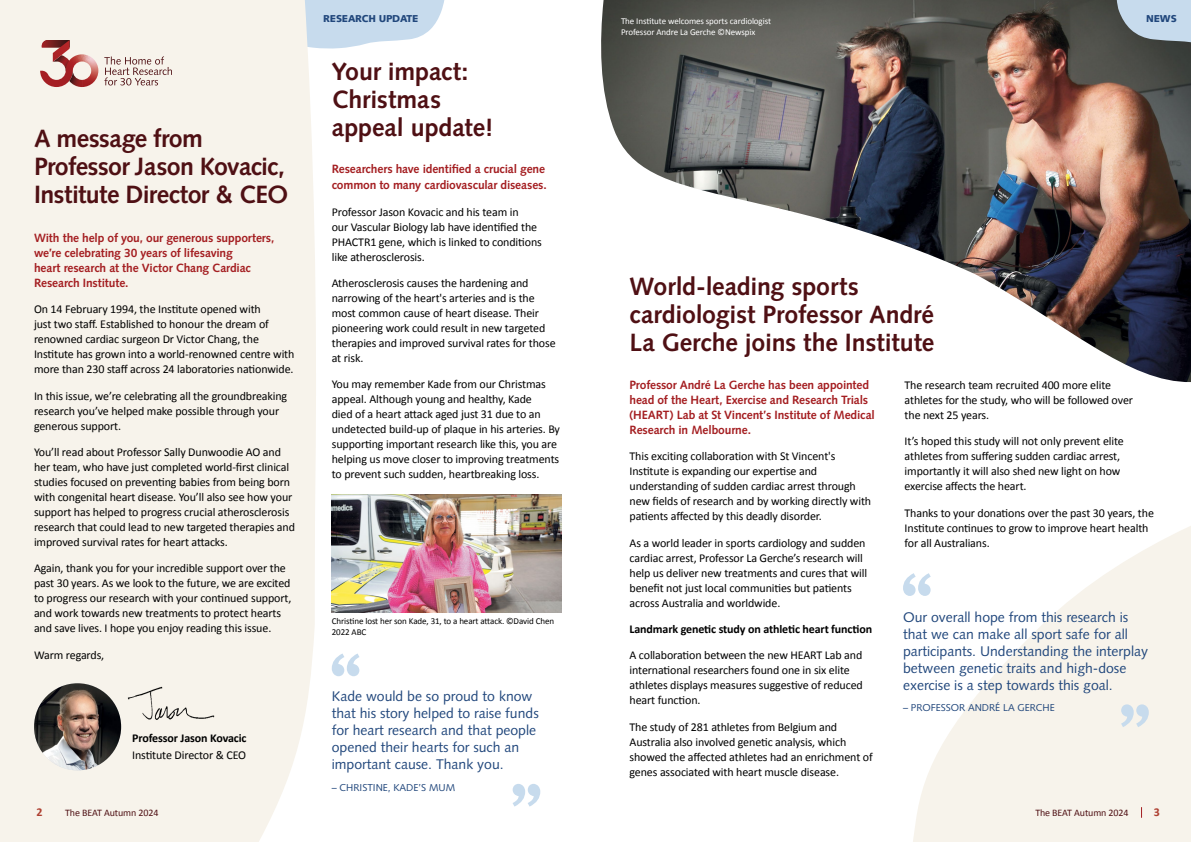
<style>
.page{position:relative;width:1191px;height:842px;background:#fff}
.page>*{position:absolute;margin:0;border:0;box-sizing:border-box;transform-origin:0 0}
.t1{font:700 25px/28px "Syntax LT Std";letter-spacing:-.01em;color:#4f1014}
.t2{font:14px/17px "Syntax LT Std";color:#21477c}
.t3{font:12px/15px "Calibri";letter-spacing:-.01em;color:#000}
.t4{font:700 12px/15px "Syntax LT Std";letter-spacing:-.01em;color:#a41e21}
.t5{font:700 12px "Calibri";letter-spacing:-.01em;color:#000}
.t6{font:700 12px "Calibri";color:#ae3f31}
.t7{font:10px "Syntax LT Std";color:#21477c}
.t8{font:10px "Calibri";letter-spacing:-.01em;color:#4f1014}
.t9{font:900 10px "Syntax LT Std";letter-spacing:-.02em;color:#21477c}
.t10{font:9px/11px "Calibri";letter-spacing:-.01em;color:#fff}
.t11{font:9px/11px "Calibri";letter-spacing:-.01em;color:#000}
</style>
<div class="page">
<svg style="left:317px;top:0;width:128px;height:49px"></svg>
<div style="left:0;top:0;width:317px;height:842px;background:#f7f3eb"></div>
<img style="left:332px;top:495px;width:229px;height:117px">
<img style="left:601px;top:0;width:590px;height:382px">
<svg style="left:913px;top:526px;width:278px;height:316px;fill:#f7f3eb"></svg>
<svg style="left:1115px;top:0;width:76px;height:49px;background:#9faeb9"></svg>
<svg style="left:104px;top:56px;width:68px;height:29px;background:#d9cbc5"></svg>
<svg style="left:40px;top:40px;width:58px;height:47px;background:#d3a19d"></svg>
<img style="left:69px;top:71px;width:13px;height:16px">
<img style="left:34px;top:683px;width:87px;height:87px;border-radius:44px">
<img style="left:125px;top:683px;width:99px;height:45px">
<svg style="left:903px;top:573px;width:27px;height:23px"></svg>
<svg style="left:1121px;top:704px;width:27px;height:23px"></svg>
<svg style="left:332px;top:653px;width:27px;height:23px"></svg>
<svg style="left:512px;top:784px;width:28px;height:22px"></svg>
<h1 class="t1" style="left:34px;top:124px;width:256px">A message from<br>Professor Jason Kovacic,<br>Institute Director &amp; CEO</h1>
<p class="t4" style="left:34px;top:230px;width:242px">With the help of you, our generous supporters, we’re celebrating 30 years of lifesaving<br>heart research at the Victor Chang Cardiac Research Institute.</p>
<p class="t3" style="left:34px;top:302px;width:262px">On 14 February 1994, the Institute opened with<br>just two staff. Established to honour the dream of renowned cardiac surgeon Dr Victor Chang, the Institute has grown into a world-renowned centre with more than 230 staff across 24 laboratories nationwide.</p>
<p class="t3" style="left:34px;top:388px;width:255px">In this issue, we’re celebrating all the groundbreaking research you’ve helped make possible through your generous support.</p>
<p class="t3" style="left:34px;top:444px;width:262px">You’ll read about Professor Sally Dunwoodie AO and her team, who have just completed world-first clinical studies focused on preventing babies from being born with congenital heart disease. You’ll also see how your support has helped to progress crucial atherosclerosis research that could lead to new targeted therapies and improved survival rates for heart attacks.</p>
<p class="t3" style="left:34px;top:561px;width:259px">Again, thank you for your incredible support over the past 30 years. As we look to the future, we are excited to progress our research with your continued support, and work towards new treatments to protect hearts and save lives. I hope you enjoy reading this issue.</p>
<p class="t3" style="left:34px;top:647px;width:72px">Warm regards,</p>
<p class="t5" style="left:132px;top:730px;width:116px">Professor Jason Kovacic</p>
<p class="t3" style="left:132px;top:747px;width:116px">Institute Director &amp; CEO</p>
<p class="t6" style="left:37px;top:803px;width:8px">2</p>
<p class="t8" style="left:65px;top:805px;width:95px">The BEAT Autumn 2024</p>
<p class="t9" style="left:323px;top:12px;width:97px">RESEARCH UPDATE</p>
<h1 class="t1" style="left:332px;top:58px;width:163px">Your impact:<br>Christmas appeal update!</h1>
<p class="t4" style="left:332px;top:161px;width:217px;line-height:16px">Researchers have identified a crucial gene common to many cardiovascular diseases.</p>
<p class="t3" style="left:332px;top:204px;width:212px">Professor Jason Kovacic and his team in<br>our Vascular Biology lab have identified the PHACTR1 gene, which is linked to conditions like atherosclerosis.</p>
<p class="t3" style="left:332px;top:275px;width:225px">Atherosclerosis causes the hardening and narrowing of the heart's arteries and is the most common cause of heart disease. Their pioneering work could result in new targeted therapies and improved survival rates for those at risk.</p>
<p class="t3" style="left:332px;top:376px;width:230px">You may remember Kade from our Christmas appeal. Although young and healthy, Kade<br>died of a heart attack aged just 31 due to an undetected build-up of plaque in his arteries. By supporting important research like this, you are helping us move closer to improving treatments to prevent such sudden, heartbreaking loss.</p>
<p class="t11" style="left:332px;top:615px;width:224px">Christine lost her son Kade, 31, to a heart attack. ©David Chen<br>2022 ABC</p>
<p class="t2" style="left:332px;top:687px;width:208px">Kade would be so proud to know that his story helped to raise funds for heart research and that people opened their hearts for such an important cause. Thank you.</p>
<p class="t7" style="left:332px;top:781px;width:125px">– CHRISTINE, KADE’S MUM</p>
<p class="t10" style="left:621px;top:16px;width:152px">The Institute welcomes sports cardiologist<br>Professor Andre La Gerche ©Newspix</p>
<h1 class="t1" style="left:629px;top:273px;width:306px">World-leading sports cardiologist Professor André<br>La Gerche joins the Institute</h1>
<p class="t9" style="left:1146px;top:12px;width:32px">NEWS</p>
<p class="t4" style="left:629px;top:377px;width:247px">Professor André La Gerche has been appointed head of the Heart, Exercise and Research Trials (HEART) Lab at St Vincent’s Institute of Medical Research in Melbourne.</p>
<p class="t3" style="left:629px;top:448px;width:243px">This exciting collaboration with St Vincent's Institute is expanding our expertise and understanding of sudden cardiac arrest through new fields of research and by working directly with patients affected by this deadly disorder.</p>
<p class="t3" style="left:629px;top:535px;width:239px">As a world leader in sports cardiology and sudden cardiac arrest, Professor La Gerche’s research will help us deliver new treatments and cures that will benefit not just local communities but patients across Australia and worldwide.</p>
<p class="t5" style="left:629px;top:620px;width:244px">Landmark genetic study on athletic heart function</p>
<p class="t3" style="left:629px;top:647px;width:235px">A collaboration between the new HEART Lab and international researchers found one in six elite athletes displays measures suggestive of reduced heart function.</p>
<p class="t3" style="left:629px;top:719px;width:245px">The study of 281 athletes from Belgium and Australia also involved genetic analysis, which showed the affected athletes had an enrichment of genes associated with heart muscle disease.</p>
<p class="t3" style="left:904px;top:377px;width:230px">The research team recruited 400 more elite athletes for the study, who will be followed over the next 25 years.</p>
<p class="t3" style="left:904px;top:433px;width:221px">It’s hoped this study will not only prevent elite athletes from suffering sudden cardiac arrest, importantly it will also shed new light on how exercise affects the heart.</p>
<p class="t3" style="left:904px;top:505px;width:251px">Thanks to your donations over the past 30 years, the<br>Institute continues to grow to improve heart health for all Australians.</p>
<p class="t2" style="left:903px;top:608px;width:247px">Our overall hope from this research is that we can make all sport safe for all participants. Understanding the interplay between genetic traits and high-dose exercise is a step towards this goal.</p>
<p class="t7" style="left:903px;top:702px;width:153px">– PROFESSOR ANDRÉ LA GERCHE</p>
<p class="t8" style="left:1035px;top:805px;width:95px">The BEAT Autumn 2024</p>
<p class="t6" style="left:1153px;top:803px;width:8px">3</p>
</div>
